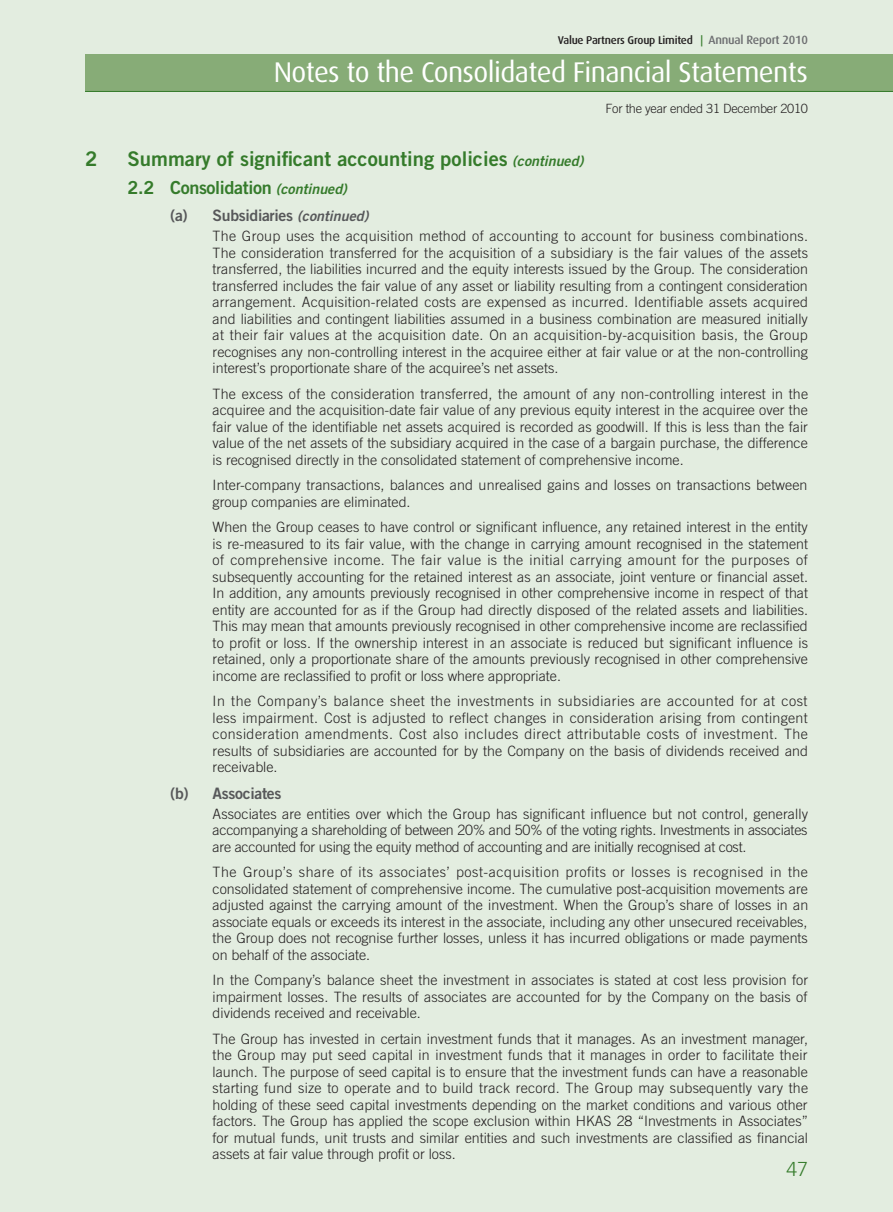
<style>
.page{position:relative;width:893px;height:1212px;background:#e3ede0}
.page>*{position:absolute;margin:0;border:0;box-sizing:border-box;transform-origin:0 0}
.t1{font:28.5px "Dax";letter-spacing:-.02em;color:#fff}
.t2{font:20.25px "Trade Gothic LT Std Bd 2";color:#357b2b}
.t3{font:300 19.5px "Trade Gothic LT Std";color:#357b2b}
.t4{font:18px "Trade Gothic LT Std Bd 2";letter-spacing:-.02em;color:#357b2b}
.t5{font:15.75px "Trade Gothic LT Std Bd 2";letter-spacing:-.02em;color:#57585a}
.t6{font:300 14.25px/16.5px "Trade Gothic LT Std";color:#231f20;text-align:justify}
.t7{font:300 12.75px "Trade Gothic LT Std";letter-spacing:-.02em;color:#231f20}
.t8{font:500 11.25px "Dax";letter-spacing:-.02em;color:#231f20}
.s1{color:#357b2b}
.s2{font-size:12px;color:#6c6d70}
.s3{font-family:"Trade Gothic LT Std Bd 2 Obl";font-size:14.25px}
</style>
<div class="page">
<div style="left:85px;top:54px;width:808px;height:37px;background:#87ac77"></div>
<hr style="left:85px;top:91px;width:808px;height:1px;background:#357b2b">
<p class="t8" style="left:558px;top:34px;width:252px">Value Partners Group Limited <span class="s1">|</span> <span class="s2">Annual Report 2010</span></p>
<h1 class="t1" style="left:274px;top:57px;width:536px">Notes to the Consolidated Financial Statements</h1>
<p class="t7" style="left:605px;top:101px;width:204px">For the year ended 31 December 2010</p>
<h2 class="t2" style="left:85px;top:146px;width:14px">2</h2>
<h2 class="t2" style="left:128px;top:146px;width:457px">Summary of significant accounting policies <span class="s3">(continued)</span></h2>
<p class="t4" style="left:128px;top:176px;width:221px">2.2 Consolidation <span class="s3">(continued)</span></p>
<p class="t5" style="left:170px;top:206px;width:200px">(a) Subsidiaries <span class="s3">(continued)</span></p>
<p class="t6" style="left:213px;top:228px;width:597px">The Group uses the acquisition method of accounting to account for business combinations.<br>The consideration transferred for the acquisition of a subsidiary is the fair values of the assets transferred, the liabilities incurred and the equity interests issued by the Group. The consideration transferred includes the fair value of any asset or liability resulting from a contingent consideration arrangement. Acquisition-related costs are expensed as incurred. Identifiable assets acquired and liabilities and contingent liabilities assumed in a business combination are measured initially at their fair values at the acquisition date. On an acquisition-by-acquisition basis, the Group recognises any non-controlling interest in the acquiree either at fair value or at the non-controlling interest’s proportionate share of the acquiree’s net assets.</p>
<p class="t6" style="left:213px;top:385px;width:597px">The excess of the consideration transferred, the amount of any non-controlling interest in the acquiree and the acquisition-date fair value of any previous equity interest in the acquiree over the fair value of the identifiable net assets acquired is recorded as goodwill. If this is less than the fair value of the net assets of the subsidiary acquired in the case of a bargain purchase, the difference is recognised directly in the consolidated statement of comprehensive income.</p>
<p class="t6" style="left:213px;top:477px;width:596px">Inter-company transactions, balances and unrealised gains and losses on transactions between group companies are eliminated.</p>
<p class="t6" style="left:213px;top:519px;width:597px">When the Group ceases to have control or significant influence, any retained interest in the entity is re-measured to its fair value, with the change in carrying amount recognised in the statement of comprehensive income. The fair value is the initial carrying amount for the purposes of subsequently accounting for the retained interest as an associate, joint venture or financial asset.<br>In addition, any amounts previously recognised in other comprehensive income in respect of that entity are accounted for as if the Group had directly disposed of the related assets and liabilities.<br>This may mean that amounts previously recognised in other comprehensive income are reclassified to profit or loss. If the ownership interest in an associate is reduced but significant influence is retained, only a proportionate share of the amounts previously recognised in other comprehensive income are reclassified to profit or loss where appropriate.</p>
<p class="t6" style="left:213px;top:693px;width:597px">In the Company’s balance sheet the investments in subsidiaries are accounted for at cost less impairment. Cost is adjusted to reflect changes in consideration arising from contingent consideration amendments. Cost also includes direct attributable costs of investment. The results of subsidiaries are accounted for by the Company on the basis of dividends received and receivable.</p>
<p class="t5" style="left:170px;top:784px;width:113px">(b) Associates</p>
<p class="t6" style="left:213px;top:805px;width:597px">Associates are entities over which the Group has significant influence but not control, generally accompanying a shareholding of between 20% and 50% of the voting rights. Investments in associates are accounted for using the equity method of accounting and are initially recognised at cost.</p>
<p class="t6" style="left:213px;top:864px;width:597px">The Group’s share of its associates’ post-acquisition profits or losses is recognised in the consolidated statement of comprehensive income. The cumulative post-acquisition movements are adjusted against the carrying amount of the investment. When the Group’s share of losses in an associate equals or exceeds its interest in the associate, including any other unsecured receivables, the Group does not recognise further losses, unless it has incurred obligations or made payments on behalf of the associate.</p>
<p class="t6" style="left:213px;top:972px;width:597px">In the Company’s balance sheet the investment in associates is stated at cost less provision for impairment losses. The results of associates are accounted for by the Company on the basis of dividends received and receivable.</p>
<p class="t6" style="left:213px;top:1030px;width:597px">The Group has invested in certain investment funds that it manages. As an investment manager, the Group may put seed capital in investment funds that it manages in order to facilitate their launch. The purpose of seed capital is to ensure that the investment funds can have a reasonable starting fund size to operate and to build track record. The Group may subsequently vary the holding of these seed capital investments depending on the market conditions and various other factors. The Group has applied the scope exclusion within HKAS 28 “Investments in Associates” for mutual funds, unit trusts and similar entities and such investments are classified as financial assets at fair value through profit or loss.</p>
<h3 class="t3" style="left:787px;top:1157px;width:23px">47</h3>
</div>
